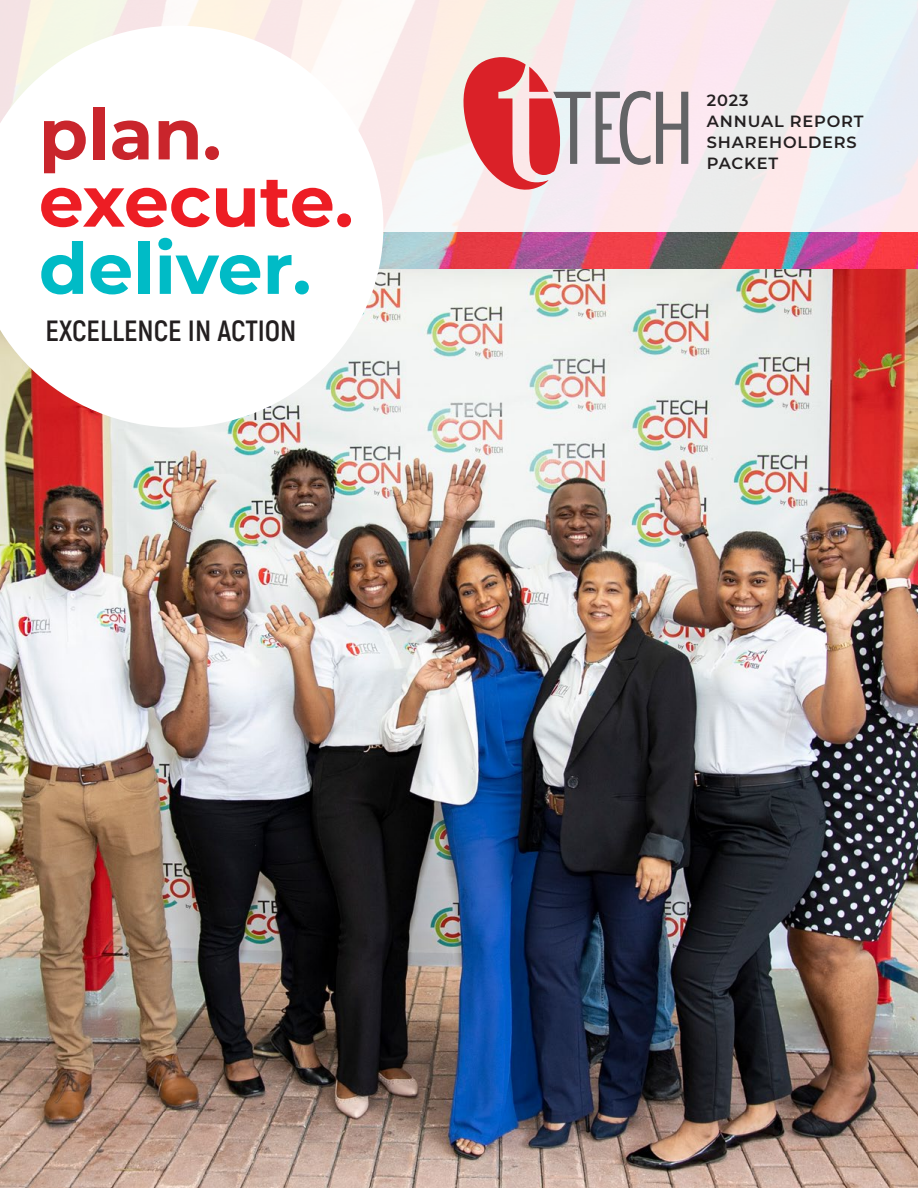
<style>
.page{position:relative;width:918px;height:1188px;background:#fff}
.page>*{position:absolute;margin:0;border:0;box-sizing:border-box;transform-origin:0 0}
.t1{font:700 71.25px "Montserrat";letter-spacing:-.01em;color:#ed1d24}
.t2{font:700 71.25px "Montserrat";color:#00bbc6}
.t3{font:700 71.25px "Montserrat";color:#c9252c}
.t4{font:700 29.25px "Akrobat";color:#231f20}
.t5{font:600 16.2px/21px "Montserrat";letter-spacing:.05em;color:#231f20}
</style>
<div class="page">
<img style="left:0;top:269px;width:918px;height:919px">
<img style="left:383px;top:232px;width:535px;height:37px">
<div style="left:0;top:0;width:918px;height:232px;background:linear-gradient(to bottom,#f2eeec,#f2edf1)"></div>
<svg style="left:0;top:26px;width:383px;height:402px"></svg>
<svg style="left:457px;top:55px;width:231px;height:141px;background:#e0adb1"></svg>
<h1 class="t3" style="left:39px;top:83px;width:184px">plan.</h1>
<h1 class="t1" style="left:39px;top:150px;width:316px">execute.</h1>
<h1 class="t2" style="left:39px;top:217px;width:274px">deliver.</h1>
<h2 class="t4" style="left:45px;top:313px;width:253px">EXCELLENCE IN ACTION</h2>
<p class="t5" style="left:707px;top:89px;width:158px">2023<br>ANNUAL REPORT<br>SHAREHOLDERS</p>
<p class="t5" style="left:707px;top:152px;width:73px">PACKET</p>
</div>
